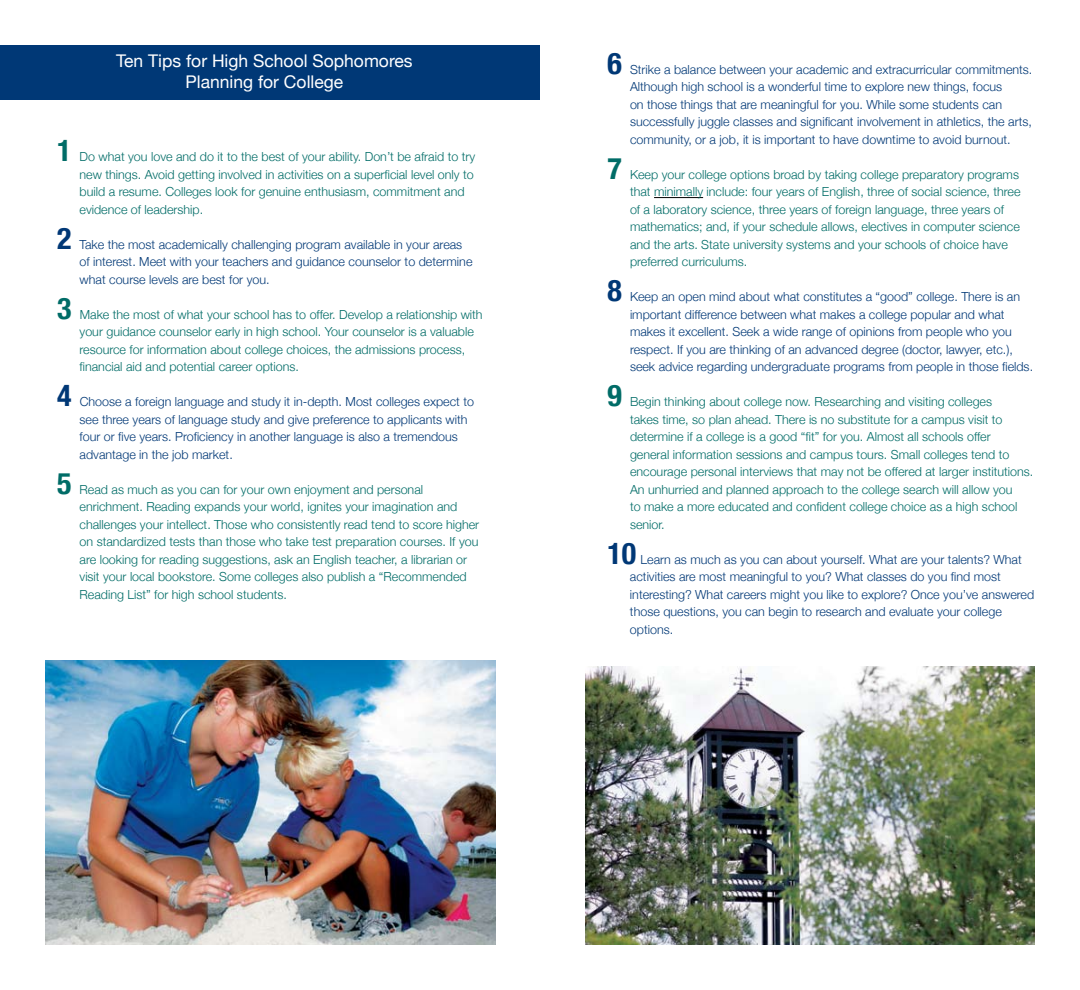
<style>
.page{position:relative;width:1080px;height:990px;background:#fff}
.page>*{position:absolute;margin:0;border:0;box-sizing:border-box;transform-origin:0 0}
.t1{font:700 condensed 30px "Helvetica Neue";color:#003876}
.t2{font:700 condensed 30px "Helvetica Neue";color:#006c67}
.t3{font:17.5px/21px "Helvetica Neue";color:#fff;text-align:center}
.t4{font:300 12.5px/17.5px "Helvetica Neue";color:#006c67}
.t5{font:300 12.5px/17.5px "Helvetica Neue";color:#003876}
.s1{font-weight:700;font-stretch:condensed;font-size:30px}
</style>
<div class="page">
<img style="left:45px;top:661px;width:450px;height:284px">
<div style="left:0;top:45px;width:540px;height:54px;background:#003876"></div>
<hr style="left:654px;top:197px;width:49px;height:1px;background:#000">
<img style="left:585px;top:667px;width:450px;height:278px">
<h2 class="t3" style="left:116px;top:50px;width:298px">Ten Tips for High School Sophomores<br>Planning for College</h2>
<h1 class="t1" style="left:608px;top:45px;width:16px">6</h1>
<p class="t5" style="left:630px;top:60px;width:404px">Strike a balance between your academic and extracurricular commitments.<br>Although high school is a wonderful time to explore new things, focus<br>on those things that are meaningful for you. While some students can successfully juggle classes and significant involvement in athletics, the arts, community, or a job, it is important to have downtime to avoid burnout.</p>
<h1 class="t2" style="left:57px;top:133px;width:16px">1</h1>
<p class="t4" style="left:80px;top:148px;width:397px">Do what you love and do it to the best of your ability. Don’t be afraid to try new things. Avoid getting involved in activities on a superficial level only to build a resume. Colleges look for genuine enthusiasm, commitment and evidence of leadership.</p>
<h1 class="t2" style="left:608px;top:150px;width:16px">7</h1>
<p class="t4" style="left:630px;top:165px;width:392px">Keep your college options broad by taking college preparatory programs that minimally include: four years of English, three of social science, three of a laboratory science, three years of foreign language, three years of mathematics; and, if your schedule allows, electives in computer science and the arts. State university systems and your schools of choice have preferred curriculums.</p>
<h1 class="t1" style="left:57px;top:220px;width:16px">2</h1>
<p class="t5" style="left:80px;top:235px;width:394px">Take the most academically challenging program available in your areas of interest. Meet with your teachers and guidance counselor to determine what course levels are best for you.</p>
<p class="t4" style="left:80px;top:305px;width:405px;text-indent:-22px"><span class="s1">3</span> Make the most of what your school has to offer. Develop a relationship with your guidance counselor early in high school. Your counselor is a valuable resource for information about college choices, the admissions process, financial aid and potential career options.</p>
<p class="t5" style="left:80px;top:393px;width:396px;text-indent:-22px"><span class="s1">4</span> Choose a foreign language and study it in-depth. Most colleges expect to see three years of language study and give preference to applicants with four or five years. Proficiency in another language is also a tremendous advantage in the job market.</p>
<h1 class="t2" style="left:57px;top:465px;width:16px">5</h1>
<h1 class="t1" style="left:608px;top:273px;width:16px">8</h1>
<p class="t5" style="left:630px;top:288px;width:405px">Keep an open mind about what constitutes a “good” college. There is an important difference between what makes a college popular and what makes it excellent. Seek a wide range of opinions from people who you respect. If you are thinking of an advanced degree (doctor, lawyer, etc.), seek advice regarding undergraduate programs from people in those fields.</p>
<h1 class="t2" style="left:608px;top:377px;width:16px">9</h1>
<p class="t4" style="left:630px;top:393px;width:405px">Begin thinking about college now. Researching and visiting colleges<br>takes time, so plan ahead. There is no substitute for a campus visit to determine if a college is a good “fit” for you. Almost all schools offer<br>general information sessions and campus tours. Small colleges tend to encourage personal interviews that may not be offered at larger institutions.<br>An unhurried and planned approach to the college search will allow you<br>to make a more educated and confident college choice as a high school senior.</p>
<h1 class="t1" style="left:608px;top:535px;width:30px">10</h1>
<p class="t4" style="left:80px;top:480px;width:401px">Read as much as you can for your own enjoyment and personal enrichment. Reading expands your world, ignites your imagination and challenges your intellect. Those who consistently read tend to score higher on standardized tests than those who take test preparation courses. If you are looking for reading suggestions, ask an English teacher, a librarian or visit your local bookstore. Some colleges also publish a “Recommended Reading List” for high school students.</p>
<p class="t5" style="left:630px;top:550px;width:406px;text-indent:10px">Learn as much as you can about yourself. What are your talents? What activities are most meaningful to you? What classes do you find most interesting? What careers might you like to explore? Once you’ve answered those questions, you can begin to research and evaluate your college options.</p>
</div>
